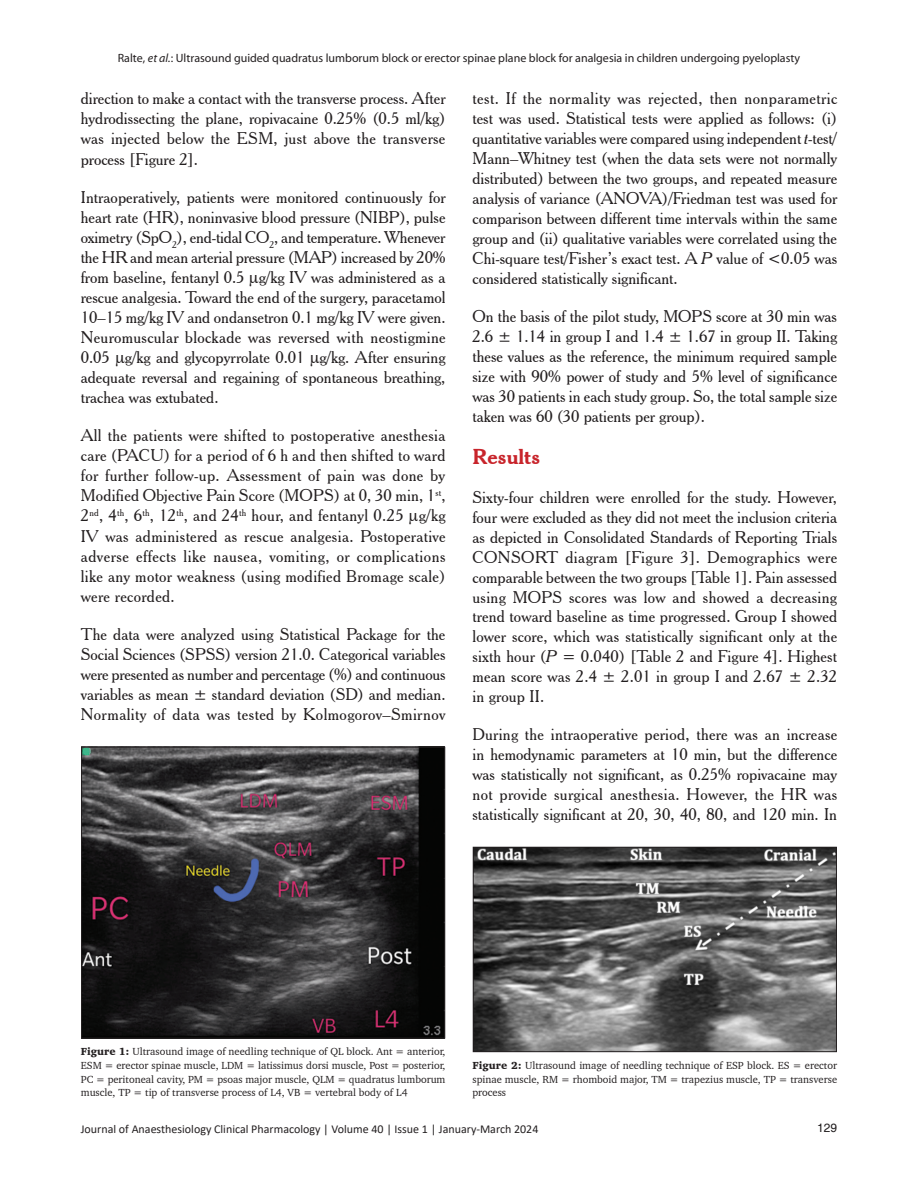
<style>
.page{position:relative;width:918px;height:1188px;background:#fff}
.page>*{position:absolute;margin:0;border:0;box-sizing:border-box;transform-origin:0 0}
.t1{font:700 21px "Cheltenham BT";color:#c8242b}
.TX{font:16.5px/20px "Cheltenham BT";color:#231f20;text-align:justify}
.t2{font:12px "Myriad";color:#231f20}
.t3{font:12px "Calibri";color:#231f20}
.t4{font:12px "Helvetica";color:#231f20}
.FGC{font:10.5px/13.6px "Charter BT";color:#231f20;text-align:justify}
.s1{font-style:italic}
.s2{font-weight:900}
</style>
<div class="page">
<img style="left:83px;top:749px;width:360px;height:287px">
<div style="left:81px;top:747px;width:364px;height:291px;border:1px solid #231f20"></div>
<img style="left:475px;top:849px;width:360px;height:201px">
<div style="left:473px;top:847px;width:364px;height:205px;border:1px solid #231f20"></div>
<p class="t2" style="left:118px;top:52px;width:684px">Ralte, <span class="s1">et al.</span>: Ultrasound guided quadratus lumborum block or erector spinae plane block for analgesia in children undergoing pyeloplasty</p>
<p class="TX" style="left:81px;top:88px;width:366px">direction to make a contact with the transverse process. After hydrodissecting the plane, ropivacaine 0.25% (0.5 ml/kg) was injected below the ESM, just above the transverse process [Figure 2].</p>
<p class="TX" style="left:81px;top:187px;width:366px">Intraoperatively, patients were monitored continuously for heart rate (HR), noninvasive blood pressure (NIBP), pulse oximetry (SpO<sub>2</sub>), end‑tidal CO<sub>2</sub>, and temperature. Whenever the HR and mean arterial pressure (MAP) increased by 20% from baseline, fentanyl 0.5 g/kg IV was administered as a rescue analgesia. Toward the end of the surgery, paracetamol 10–15 mg/kg IV and ondansetron 0.1 mg/kg IV were given.<br>Neuromuscular blockade was reversed with neostigmine 0.05 g/kg and glycopyrrolate 0.01 g/kg. After ensuring adequate reversal and regaining of spontaneous breathing, trachea was extubated.</p>
<p class="TX" style="left:81px;top:425px;width:366px">All the patients were shifted to postoperative anesthesia care (PACU) for a period of 6 h and then shifted to ward for further follow‑up. Assessment of pain was done by Modified Objective Pain Score (MOPS) at 0, 30 min, 1<sup>st</sup>, 2<sup>nd</sup>, 4<sup>th</sup>, 6<sup>th</sup>, 12<sup>th</sup>, and 24<sup>th</sup> hour, and fentanyl 0.25 g/kg IV was administered as rescue analgesia. Postoperative adverse effects like nausea, vomiting, or complications like any motor weakness (using modified Bromage scale) were recorded.</p>
<p class="TX" style="left:81px;top:624px;width:366px">The data were analyzed using Statistical Package for the Social Sciences (SPSS) version 21.0. Categorical variables were presented as number and percentage (%) and continuous variables as mean ± standard deviation (SD) and median.<br>Normality of data was tested by Kolmogorov–Smirnov</p>
<p class="TX" style="left:472px;top:88px;width:366px">test. If the normality was rejected, then nonparametric test was used. Statistical tests were applied as follows: (i) quantitative variables were compared using independent <span class="s1">t</span>‑test/ Mann–Whitney test (when the data sets were not normally distributed) between the two groups, and repeated measure analysis of variance (ANOVA)/Friedman test was used for comparison between different time intervals within the same group and (ii) qualitative variables were correlated using the Chi‑square test/Fisher’s exact test. A <span class="s1">P</span> value of &lt;0.05 was considered statistically significant.</p>
<p class="TX" style="left:472px;top:306px;width:366px">On the basis of the pilot study, MOPS score at 30 min was 2.6 ± 1.14 in group I and 1.4 ± 1.67 in group II. Taking these values as the reference, the minimum required sample size with 90% power of study and 5% level of significance was 30 patients in each study group. So, the total sample size taken was 60 (30 patients per group).</p>
<h1 class="t1" style="left:472px;top:444px;width:69px">Results</h1>
<p class="TX" style="left:472px;top:487px;width:366px">Sixty‑four children were enrolled for the study. However, four were excluded as they did not meet the inclusion criteria as depicted in Consolidated Standards of Reporting Trials CONSORT diagram [Figure 3]. Demographics were comparable between the two groups [Table 1]. Pain assessed using MOPS scores was low and showed a decreasing trend toward baseline as time progressed. Group I showed lower score, which was statistically significant only at the sixth hour (<span class="s1">P</span> = 0.040) [Table 2 and Figure 4]. Highest mean score was 2.4 ± 2.01 in group I and 2.67 ± 2.32 in group II.</p>
<p class="TX" style="left:472px;top:724px;width:366px">During the intraoperative period, there was an increase in hemodynamic parameters at 10 min, but the difference was statistically not significant, as 0.25% ropivacaine may not provide surgical anesthesia. However, the HR was statistically significant at 20, 30, 40, 80, and 120 min. In</p>
<p class="FGC" style="left:81px;top:1045px;width:366px"><span class="s2">Figure 1:</span> Ultrasound image of needling technique of QL block. Ant = anterior, ESM = erector spinae muscle, LDM = latissimus dorsi muscle, Post = posterior, PC = peritoneal cavity, PM = psoas major muscle, QLM = quadratus lumborum muscle, TP = tip of transverse process of L4, VB = vertebral body of L4</p>
<p class="FGC" style="left:472px;top:1058px;width:366px"><span class="s2">Figure 2:</span> Ultrasound image of needling technique of ESP block. ES = erector spinae muscle, RM = rhomboid major, TM = trapezius muscle, TP = transverse process</p>
<p class="t3" style="left:81px;top:1120px;width:459px">Journal of Anaesthesiology Clinical Pharmacology | Volume 40 | Issue 1 | January‑March 2024</p>
<p class="t4" style="left:817px;top:1121px;width:22px">129</p>
</div>
